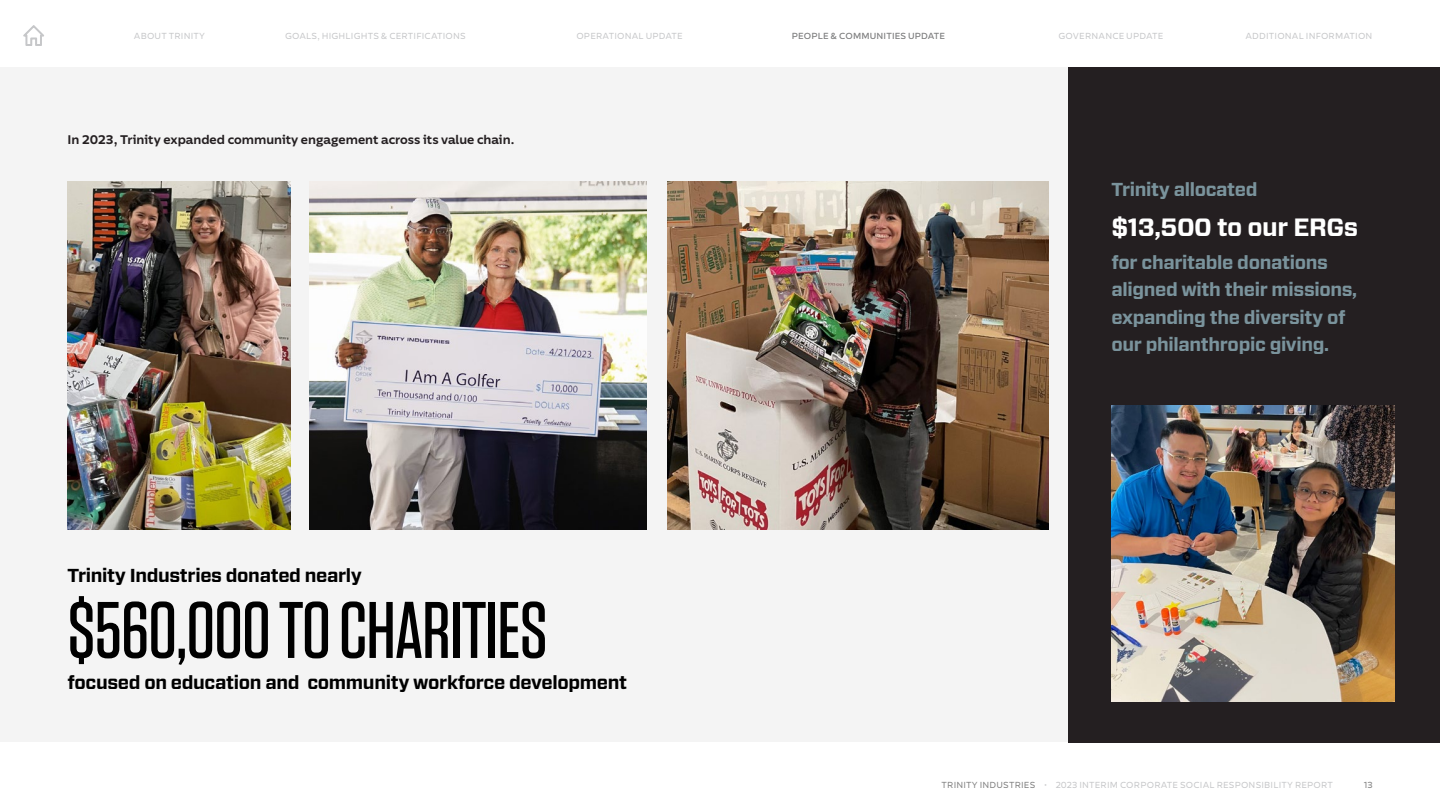
<style>
.page{position:relative;width:1440px;height:810px;background:#fff}
.page>*{position:absolute;margin:0;border:0;box-sizing:border-box;transform-origin:0 0}
.t1{font:500 80px "Tungsten";letter-spacing:-.01em;color:#000}
.t2{font:700 25px "Forza";letter-spacing:-.02em;color:#fff}
.t3{font:700 18.75px/27.5px "Forza";letter-spacing:-.02em;color:#7a939c}
.t4{font:700 18.75px "Forza";letter-spacing:-.02em;color:#000}
.t5{font:700 12.5px "Centrale Sans";color:#241f21}
.t6{font:8.75px "Centrale Sans";letter-spacing:.02em;color:#c6c7c9}
.t7{font:8.75px "Centrale Sans";letter-spacing:.02em;color:#808080}
.s1{color:#808080}
</style>
<div class="page">
<svg style="left:23px;top:25px;width:21px;height:21px"></svg>
<div style="left:0;top:68px;width:1440px;height:674px;background:#f4f4f4"></div>
<div style="left:1068px;top:68px;width:372px;height:675px;background:#241f21"></div>
<img style="left:68px;top:181px;width:222px;height:349px">
<img style="left:667px;top:181px;width:381px;height:349px">
<img style="left:309px;top:181px;width:338px;height:349px">
<img style="left:1112px;top:405px;width:282px;height:297px">
<p class="t6" style="left:134px;top:31px;width:73px">ABOUT TRINITY</p>
<p class="t6" style="left:285px;top:31px;width:182px">GOALS, HIGHLIGHTS &amp; CERTIFICATIONS</p>
<p class="t6" style="left:576px;top:31px;width:108px">OPERATIONAL UPDATE</p>
<p class="t6" style="left:1058px;top:31px;width:106px">GOVERNANCE UPDATE</p>
<p class="t6" style="left:1245px;top:31px;width:129px">ADDITIONAL INFORMATION</p>
<p class="t7" style="left:792px;top:31px;width:155px">PEOPLE &amp; COMMUNITIES UPDATE</p>
<p class="t5" style="left:68px;top:132px;width:448px">In 2023, Trinity expanded community engagement across its value chain.</p>
<p class="t4" style="left:68px;top:563px;width:296px">Trinity Industries donated nearly</p>
<p class="t1" style="left:68px;top:589px;width:482px">$560,000 TO CHARITIES</p>
<p class="t4" style="left:68px;top:670px;width:561px">focused on education and community workforce development</p>
<p class="t3" style="left:1112px;top:176px;width:148px">Trinity allocated</p>
<p class="t2" style="left:1112px;top:210px;width:248px">$13,500 to our ERGs</p>
<p class="t3" style="left:1112px;top:249px;width:247px">for charitable donations aligned with their missions, expanding the diversity of our philanthropic giving.</p>
<p class="t6" style="left:942px;top:780px;width:393px"><span class="s1">TRINITY INDUSTRIES</span> • 2023 INTERIM CORPORATE SOCIAL RESPONSIBILITY REPORT</p>
<p class="t7" style="left:1364px;top:780px;width:10px">13</p>
</div>
